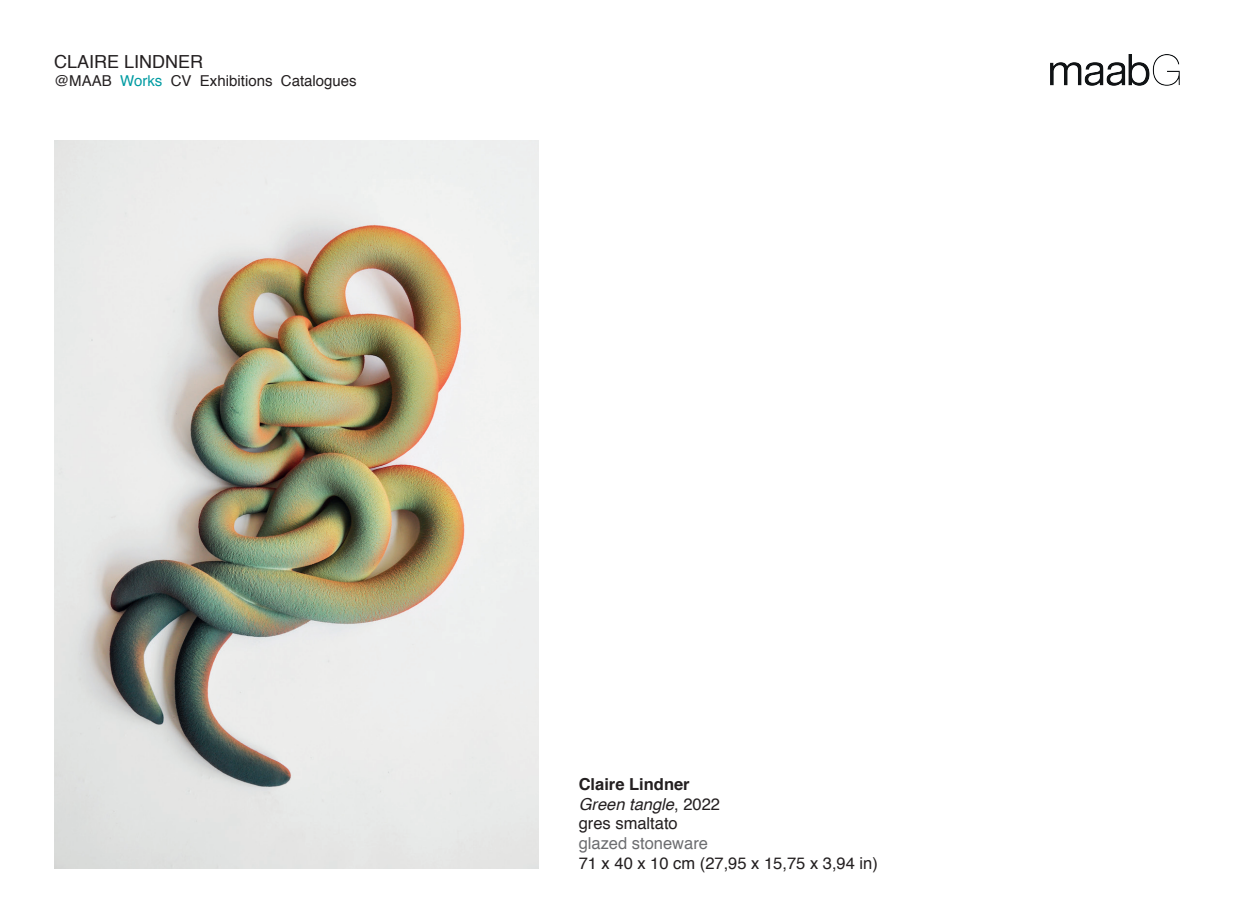
<style>
.page{position:relative;width:1234px;height:923px;background:#fff}
.page>*{position:absolute;margin:0;border:0;box-sizing:border-box;transform-origin:0 0}
.t1{font:18px "Helvetica";color:#231f20}
.t2{font:16.5px/19.8px "Helvetica";color:#231f20}
.t3{font:16.5px "Helvetica";color:#6c6d70}
.t4{font:15px "Helvetica";color:#231f20}
.s1{color:#009ba2}
.s2{font-weight:700}
.s3{font-style:italic}
</style>
<div class="page">
<img style="left:1050px;top:54px;width:129px;height:31px">
<img style="left:54px;top:140px;width:484px;height:729px">
<p class="t1" style="left:54px;top:47px;width:151px">CLAIRE LINDNER</p>
<p class="t4" style="left:54px;top:69px;width:304px">@MAAB <span class="s1">Works</span> CV Exhibitions Catalogues</p>
<p class="t2" style="left:578px;top:774px;width:143px"><span class="s2">Claire Lindner<br></span><span class="s3">Green tangle</span>, 2022 gres smaltato</p>
<p class="t3" style="left:578px;top:830px;width:131px">glazed stoneware</p>
<p class="t2" style="left:578px;top:853px;width:300px">71 x 40 x 10 cm (27,95 x 15,75 x 3,94 in)</p>
</div>
